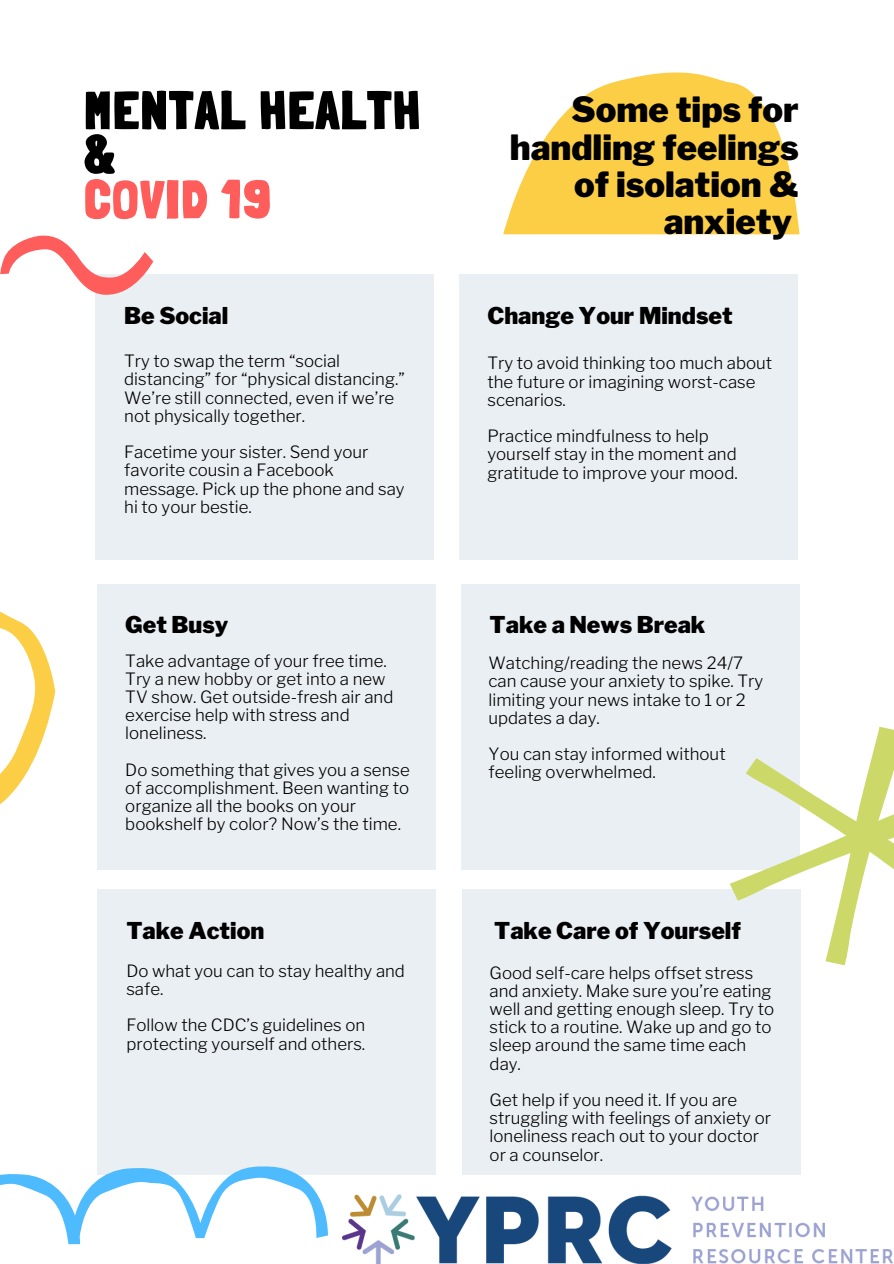
<style>
.page{position:relative;width:894px;height:1264px;background:#fff}
.page>*{position:absolute;margin:0;border:0;box-sizing:border-box;transform-origin:0 0}
.t1{font:900 53.55px/44.5px "Londrina Solid";letter-spacing:.035em;color:#000}
.t2{font:900 53.55px "Londrina Solid";letter-spacing:.035em;color:#ff5c5c}
.t3{font:900 34.5px/37.3px "Libre Franklin";color:#000;text-align:right}
.t4{font:900 22.95px "Libre Franklin";color:#000}
.t5{font:300 16.8px/18.1px "Libre Franklin";color:#000}
</style>
<div class="page">
<svg style="left:503px;top:72px;width:296px;height:162px;fill:#fbce45"></svg>
<div style="left:96px;top:274px;width:337px;height:285px;background:#eaeff4"></div>
<svg style="left:0;top:235px;width:153px;height:62px"></svg>
<div style="left:98px;top:890px;width:338px;height:284px;background:#eaeff4"></div>
<div style="left:461px;top:584px;width:337px;height:285px;background:#eaeff4"></div>
<div style="left:460px;top:274px;width:337px;height:285px;background:#eaeff4"></div>
<div style="left:462px;top:890px;width:338px;height:284px;background:#eaeff4"></div>
<svg style="left:729px;top:726px;width:164px;height:239px"></svg>
<div style="left:98px;top:584px;width:338px;height:285px;background:#eaeff4"></div>
<svg style="left:0;top:1164px;width:328px;height:80px"></svg>
<svg style="left:0;top:611px;width:55px;height:194px"></svg>
<img style="left:342px;top:1194px;width:551px;height:69px">
<p class="t1" style="left:84px;top:88px;width:337px">MENTAL HEALTH &amp;</p>
<p class="t2" style="left:84px;top:167px;width:188px">COVID 19</p>
<p class="t4" style="left:124px;top:301px;width:105px">Be Social</p>
<p class="t5" style="left:124px;top:352px;width:282px">Try to swap the term “social distancing” for “physical distancing.”<br>We’re still connected, even if we’re not physically together.</p>
<p class="t5" style="left:124px;top:443px;width:282px">Facetime your sister. Send your favorite cousin a Facebook message. Pick up the phone and say hi to your bestie.</p>
<p class="t4" style="left:125px;top:611px;width:105px">Get Busy</p>
<p class="t5" style="left:125px;top:651px;width:269px">Take advantage of your free time.<br>Try a new hobby or get into a new<br>TV show. Get outside-fresh air and exercise help with stress and loneliness.</p>
<p class="t5" style="left:125px;top:760px;width:286px">Do something that gives you a sense of accomplishment. Been wanting to organize all the books on your bookshelf by color? Now’s the time.</p>
<p class="t4" style="left:126px;top:917px;width:139px">Take Action</p>
<p class="t5" style="left:126px;top:961px;width:280px">Do what you can to stay healthy and safe.</p>
<p class="t5" style="left:126px;top:1016px;width:240px">Follow the CDC’s guidelines on protecting yourself and others.</p>
<p class="t3" style="left:509px;top:91px;width:290px">Some tips for handling feelings of isolation &amp; anxiety</p>
<p class="t4" style="left:487px;top:301px;width:247px">Change Your Mindset</p>
<p class="t5" style="left:487px;top:354px;width:286px">Try to avoid thinking too much about the future or imagining worst-case scenarios.</p>
<p class="t5" style="left:487px;top:427px;width:252px">Practice mindfulness to help yourself stay in the moment and gratitude to improve your mood.</p>
<p class="t4" style="left:489px;top:611px;width:217px">Take a News Break</p>
<p class="t5" style="left:488px;top:654px;width:276px">Watching/reading the news 24/7 can cause your anxiety to spike. Try limiting your news intake to 1 or 2 updates a day.</p>
<p class="t5" style="left:488px;top:745px;width:238px">You can stay informed without feeling overwhelmed.</p>
<p class="t4" style="left:494px;top:917px;width:248px">Take Care of Yourself</p>
<p class="t5" style="left:489px;top:963px;width:286px">Good self-care helps offset stress and anxiety. Make sure you’re eating well and getting enough sleep. Try to stick to a routine. Wake up and go to sleep around the same time each day.</p>
<p class="t5" style="left:489px;top:1090px;width:283px">Get help if you need it. If you are struggling with feelings of anxiety or loneliness reach out to your doctor or a counselor.</p>
</div>
